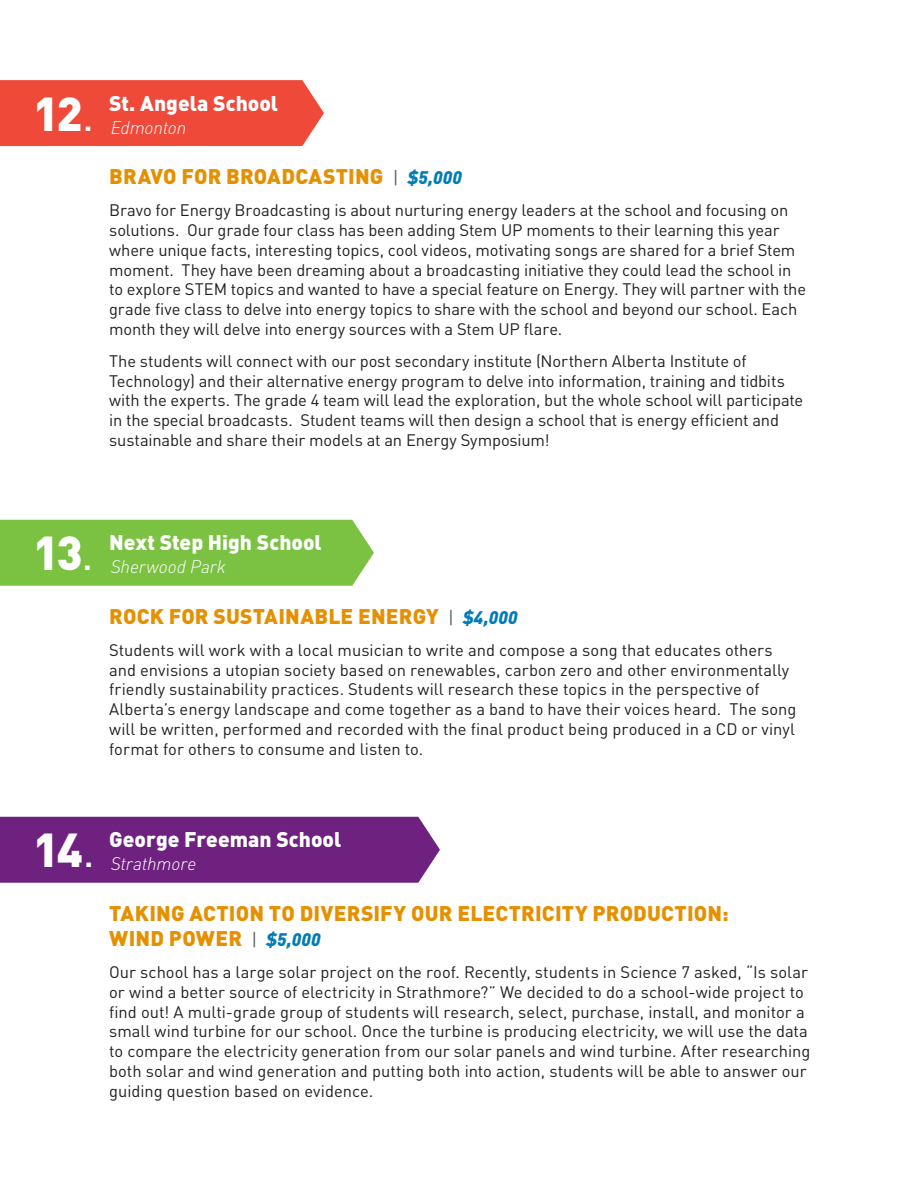
<style>
.page{position:relative;width:918px;height:1188px;background:#fff}
.page>*{position:absolute;margin:0;border:0;box-sizing:border-box;transform-origin:0 0}
.t1{font:900 46.95px "DIN Pro";color:#fff}
.t2{font:900 21px/25.2px "DIN Pro";letter-spacing:.005em;color:#e59001}
.t3{font:900 21px "DIN Pro";color:#fff}
.t4{font:italic 300 18px "DIN Pro";letter-spacing:-.005em;color:#fff}
.t5{font:16.5px/19.8px "DIN Pro";letter-spacing:-.005em;color:#231f20}
.s1{font-weight:400}
.s2{font-weight:400;font-size:18px;color:#595c5f}
.s3{font-style:italic;font-size:18px;color:#007cb7}
</style>
<div class="page">
<div style="left:0;top:80px;width:324px;height:66px;background:#ee4939"></div>
<div style="left:0;top:520px;width:374px;height:66px;background:#7bc142"></div>
<div style="left:0;top:817px;width:440px;height:66px;background:#6f2180"></div>
<p class="t1" style="left:33px;top:73px;width:63px">12<span class="s1">.</span></p>
<p class="t3" style="left:109px;top:85px;width:170px">St. Angela School</p>
<p class="t4" style="left:111px;top:113px;width:77px">Edmonton</p>
<p class="t2" style="left:109px;top:161px;width:354px">BRAVO FOR BROADCASTING <span class="s2">|</span> <span class="s3">$5,000</span></p>
<p class="t5" style="left:109px;top:199px;width:699px">Bravo for Energy Broadcasting is about nurturing energy leaders at the school and focusing on solutions. Our grade four class has been adding Stem UP moments to their learning this year where unique facts, interesting topics, cool videos, motivating songs are shared for a brief Stem moment. They have been dreaming about a broadcasting initiative they could lead the school in to explore STEM topics and wanted to have a special feature on Energy. They will partner with the grade five class to delve into energy topics to share with the school and beyond our school. Each month they will delve into energy sources with a Stem UP flare.</p>
<p class="t5" style="left:109px;top:349px;width:696px">The students will connect with our post secondary institute (Northern Alberta Institute of Technology) and their alternative energy program to delve into information, training and tidbits with the experts. The grade 4 team will lead the exploration, but the whole school will participate in the special broadcasts. Student teams will then design a school that is energy efficient and sustainable and share their models at an Energy Symposium!</p>
<p class="t1" style="left:33px;top:513px;width:62px">13<span class="s1">.</span></p>
<p class="t3" style="left:109px;top:525px;width:214px">Next Step High School</p>
<p class="t4" style="left:111px;top:553px;width:117px">Sherwood Park</p>
<p class="t2" style="left:109px;top:601px;width:410px">ROCK FOR SUSTAINABLE ENERGY <span class="s2">|</span> <span class="s3">$4,000</span></p>
<p class="t5" style="left:109px;top:638px;width:689px">Students will work with a local musician to write and compose a song that educates others and envisions a utopian society based on renewables, carbon zero and other environmentally friendly sustainability practices. Students will research these topics in the perspective of Alberta’s energy landscape and come together as a band to have their voices heard. The song will be written, performed and recorded with the final product being produced in a CD or vinyl format for others to consume and listen to.</p>
<p class="t1" style="left:33px;top:810px;width:63px">14<span class="s1">.</span></p>
<p class="t3" style="left:109px;top:822px;width:234px">George Freeman School</p>
<p class="t4" style="left:111px;top:850px;width:87px">Strathmore</p>
<p class="t2" style="left:109px;top:898px;width:621px">TAKING ACTION TO DIVERSIFY OUR ELECTRICITY PRODUCTION:<br>WIND POWER <span class="s2">|</span> <span class="s3">$5,000</span></p>
<p class="t5" style="left:109px;top:961px;width:703px">Our school has a large solar project on the roof. Recently, students in Science 7 asked, “Is solar or wind a better source of electricity in Strathmore?” We decided to do a school-wide project to find out! A multi-grade group of students will research, select, purchase, install, and monitor a small wind turbine for our school. Once the turbine is producing electricity, we will use the data to compare the electricity generation from our solar panels and wind turbine. After researching both solar and wind generation and putting both into action, students will be able to answer our guiding question based on evidence.</p>
</div>
